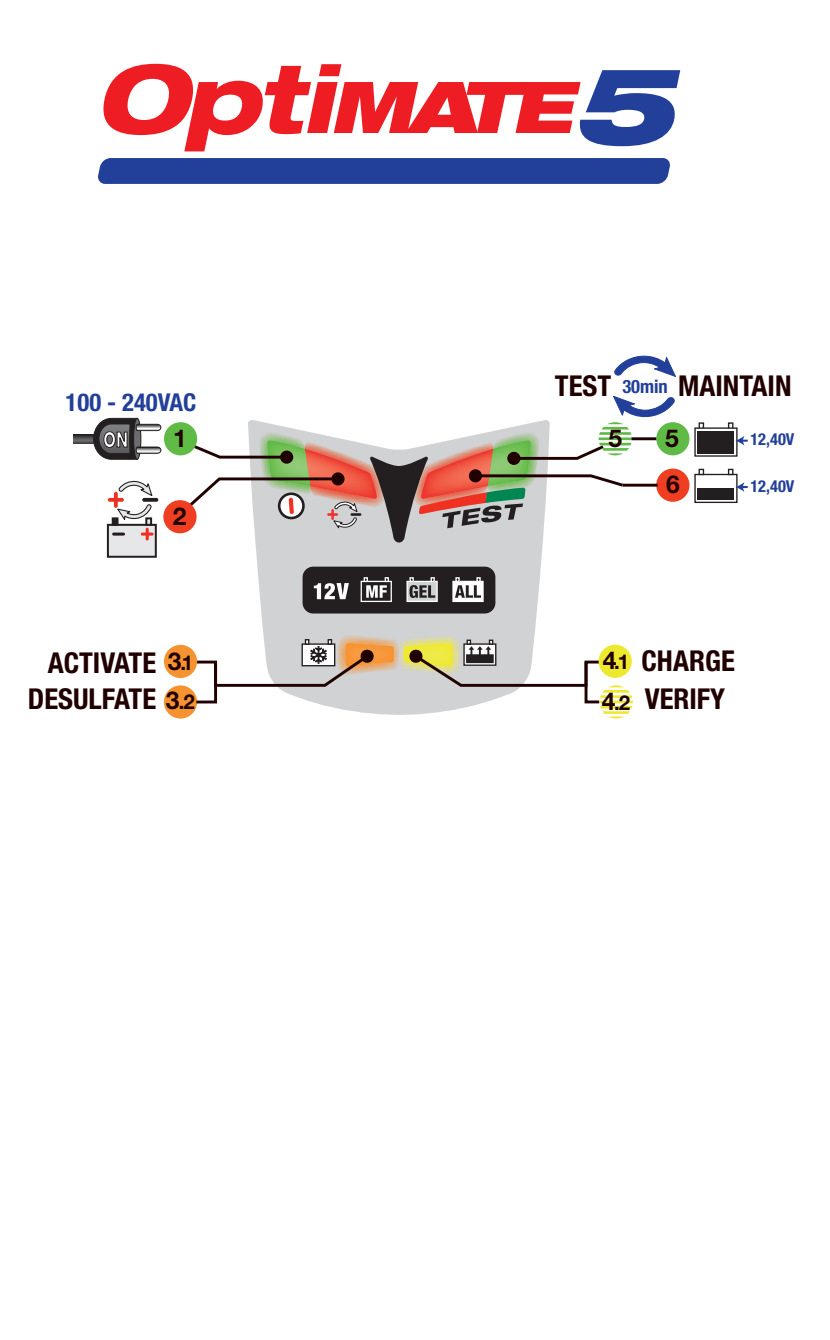
<style>
.page{position:relative;width:830px;height:1340px;background:#fff}
.page>*{position:absolute;margin:0;border:0;box-sizing:border-box;transform-origin:0 0}
.t1{font:700 condensed 28.8px "Helvetica Neue LT Pro";color:#200100}
.t2{font:700 condensed 24.75px "Helvetica Neue LT Pro";color:#223f99}
.t3{font:700 24.75px "Helvetica Neue LT Pro";color:#200100}
.t4{font:800 21.15px "Helvetica Neue LT Pro";color:#fff;scale:.78 1}
.t5{font:700 20.47px/38.9px "Helvetica Neue LT Pro";color:#200100}
.t6{font:700 condensed 18.45px "Helvetica Neue LT Pro";color:#223f99}
.t7{font:700 condensed 16.43px "Helvetica Neue LT Pro";color:#223f99}
.s1{font-size:24.75px}
</style>
<div class="page">
<div style="left:98px;top:158px;width:572px;height:26px;background:#223f99"></div>
<svg style="left:103px;top:64px;width:577px;height:87px"></svg>
<svg style="left:255px;top:542px;width:288px;height:173px;background:#d3d4d6"></svg>
<img style="left:337px;top:635px;width:123px;height:40px">
<div style="left:302px;top:566px;width:193px;height:47px;background:#231f20;border-radius:11px"></div>
<svg style="left:314px;top:583px;width:35px;height:16px"></svg>
<svg style="left:454px;top:597px;width:27px;height:3px"></svg>
<div style="left:452px;top:581px;width:31px;height:21px;border:1px solid #fff"></div>
<svg style="left:454px;top:577px;width:27px;height:20px"></svg>
<div style="left:360px;top:581px;width:31px;height:21px;border:1px solid #fff"></div>
<svg style="left:363px;top:577px;width:26px;height:20px"></svg>
<div style="left:407px;top:581px;width:30px;height:20px;background:#d1d2d4"></div>
<div style="left:406px;top:581px;width:31px;height:21px;border:1px solid #fff"></div>
<svg style="left:409px;top:577px;width:26px;height:21px"></svg>
<div style="left:694px;top:474px;width:43px;height:29px;border:1px solid #231f20"></div>
<svg style="left:727px;top:469px;width:6px;height:6px"></svg>
<svg style="left:698px;top:469px;width:5px;height:6px"></svg>
<div style="left:697px;top:488px;width:36px;height:12px;background:#231f20"></div>
<div style="left:108px;top:525px;width:48px;height:32px;background:#e6e7e9"></div>
<div style="left:107px;top:524px;width:50px;height:33px;border:2px solid #231f20"></div>
<svg style="left:142px;top:498px;width:16px;height:4px"></svg>
<svg style="left:108px;top:480px;width:45px;height:60px"></svg>
<div style="left:164px;top:645px;width:33px;height:33px;background:#f69331;border-radius:50%"></div>
<div style="left:164px;top:685px;width:33px;height:33px;background:#f69331;border-radius:50%"></div>
<div style="left:656px;top:468px;width:33px;height:34px;background:#ef3e22;border-radius:50%"></div>
<div style="left:656px;top:422px;width:33px;height:33px;background:#60bb46;border-radius:50%"></div>
<div style="left:163px;top:500px;width:33px;height:33px;background:#ef3e22;border-radius:50%"></div>
<div style="left:164px;top:422px;width:33px;height:33px;background:#60bb46;border-radius:50%"></div>
<svg style="left:404px;top:639px;width:228px;height:79px"></svg>
<svg style="left:193px;top:639px;width:200px;height:66px"></svg>
<svg style="left:189px;top:396px;width:486px;height:146px"></svg>
<svg style="left:614px;top:355px;width:62px;height:22px"></svg>
<svg style="left:735px;top:482px;width:12px;height:10px"></svg>
<div style="left:694px;top:428px;width:42px;height:28px;background:linear-gradient(to right,#fff,#fff)"></div>
<div style="left:694px;top:427px;width:43px;height:29px;border:1px solid #231f20"></div>
<div style="left:727px;top:422px;width:6px;height:7px;border:1px solid #231f20"></div>
<svg style="left:698px;top:422px;width:5px;height:7px"></svg>
<div style="left:697px;top:431px;width:36px;height:23px;background:#231f20"></div>
<svg style="left:735px;top:436px;width:12px;height:9px"></svg>
<svg style="left:74px;top:434px;width:19px;height:9px"></svg>
<svg style="left:93px;top:418px;width:69px;height:42px"></svg>
<p class="t2" style="left:66px;top:393px;width:132px">100 - 240VAC</p>
<p class="t1" style="left:554px;top:376px;width:58px">TEST</p>
<p class="t1" style="left:677px;top:376px;width:115px">MAINTAIN</p>
<p class="t6" style="left:622px;top:380px;width:47px">30min</p>
<p class="t3" style="left:608px;top:424px;width:15px">5</p>
<p class="t3" style="left:664px;top:424px;width:15px">5</p>
<p class="t3" style="left:173px;top:424px;width:15px">1</p>
<p class="t4" style="left:103px;top:432px;width:33px">ON</p>
<p class="t7" style="left:750px;top:433px;width:46px">12,40V</p>
<p class="t3" style="left:173px;top:502px;width:15px">2</p>
<p class="t3" style="left:666px;top:470px;width:15px">6</p>
<p class="t7" style="left:750px;top:480px;width:46px">12,40V</p>
<p class="t1" style="left:641px;top:650px;width:95px">CHARGE</p>
<p class="t1" style="left:48px;top:652px;width:110px">ACTIVATE</p>
<p class="t5" style="left:166px;top:643px;width:31px"><span class="s1">3</span>.1<br><span class="s1">3</span>.2</p>
<p class="t5" style="left:601px;top:642px;width:30px;line-height:40.7px"><span class="s1">4</span>.1<br><span class="s1">4</span>.2</p>
<p class="t1" style="left:28px;top:688px;width:130px">DESULFATE</p>
<p class="t1" style="left:644px;top:688px;width:82px">VERIFY</p>
</div>
